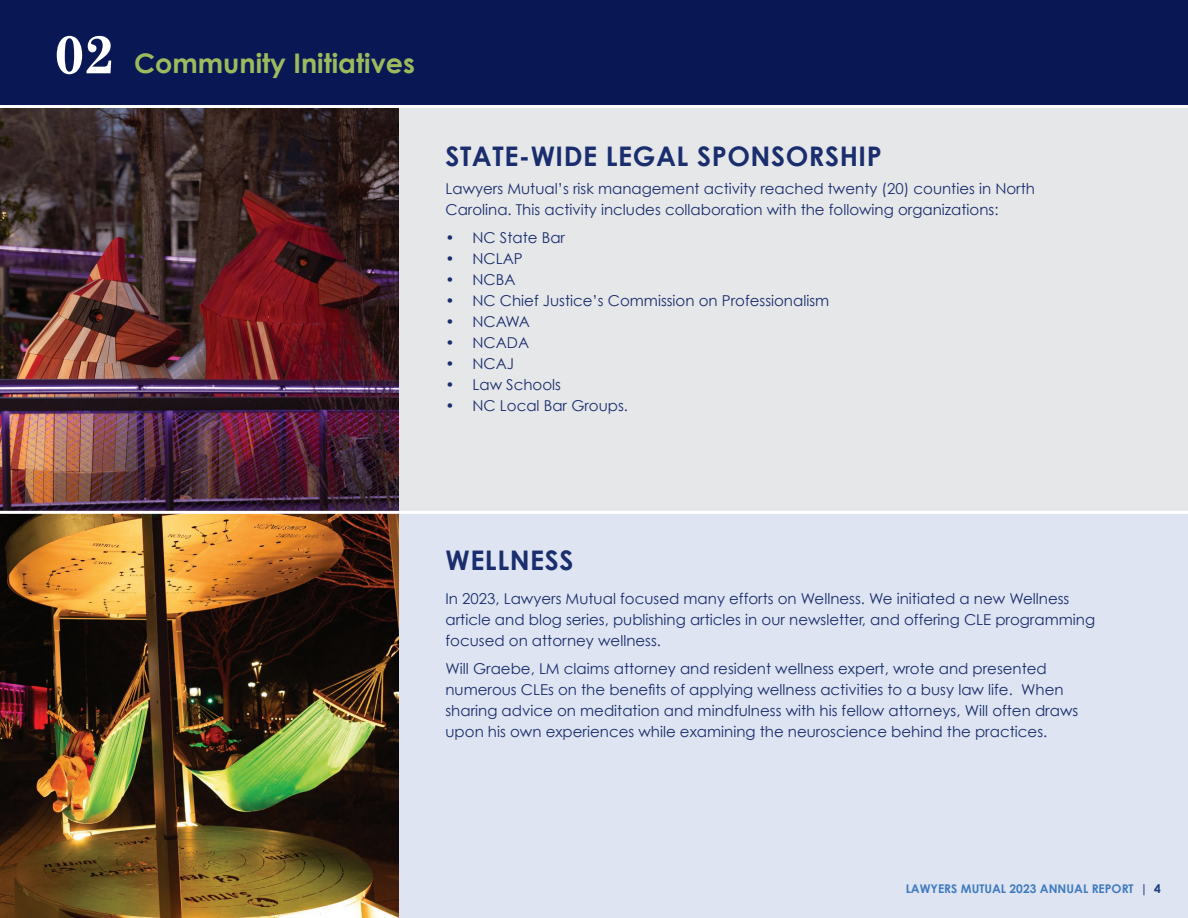
<style>
.page{position:relative;width:1188px;height:918px;background:#fff}
.page>*{position:absolute;margin:0;border:0;box-sizing:border-box;transform-origin:0 0}
.header-century{font:700 27px "Century Gothic";letter-spacing:.02em;color:#1a2e6e}
.t1{font:700 27px "Century Gothic";color:#9dbb5c}
.text{font:15px/21px "Century Gothic";color:#1a2e6e}
.t2{font:700 12px "Century Gothic";color:#417bbf}
.s1{font-family:"Century Schoolbook";font-size:54px;color:#fff}
.s2{color:#1d3d7b}
</style>
<div class="page">
<div style="left:356px;top:454px;width:832px;height:464px;background:#dee4f1"></div>
<div style="left:124px;top:75px;width:1064px;height:438px;background:#e6e7e9"></div>
<img style="left:0;top:108px;width:398px;height:810px">
<div style="left:0;top:0;width:1188px;height:108px;background:#091855"></div>
<hr style="left:0;top:511px;width:1188px;height:3px;background:#fff">
<hr style="left:0;top:105px;width:1188px;height:3px;background:#fff">
<p class="t1" style="left:54px;top:47px;width:362px"><span class="s1">02</span> Community Initiatives</p>
<p class="header-century" style="left:446px;top:139px;width:438px">STATE-WIDE LEGAL SPONSORSHIP</p>
<p class="text" style="left:446px;top:178px;width:591px">Lawyers Mutual’s risk management activity reached twenty (20) counties in North<br>Carolina. This activity includes collaboration with the following organizations:</p>
<p class="text" style="left:446px;top:226px;width:121px">• NC State Bar</p>
<p class="text" style="left:446px;top:247px;width:79px">• NCLAP</p>
<p class="text" style="left:446px;top:268px;width:72px">• NCBA</p>
<p class="text" style="left:446px;top:289px;width:385px">• NC Chief Justice’s Commission on Professionalism</p>
<p class="text" style="left:446px;top:310px;width:86px">• NCAWA</p>
<p class="text" style="left:446px;top:331px;width:85px">• NCADA</p>
<p class="text" style="left:446px;top:352px;width:70px">• NCAJ</p>
<p class="text" style="left:446px;top:373px;width:117px">• Law Schools</p>
<p class="text" style="left:446px;top:394px;width:184px">• NC Local Bar Groups.</p>
<p class="header-century" style="left:446px;top:543px;width:129px">WELLNESS</p>
<p class="text" style="left:446px;top:588px;width:651px">In 2023, Lawyers Mutual focused many efforts on Wellness. We initiated a new Wellness article and blog series, publishing articles in our newsletter, and offering CLE programming focused on attorney wellness.</p>
<p class="text" style="left:446px;top:658px;width:634px">Will Graebe, LM claims attorney and resident wellness expert, wrote and presented numerous CLEs on the benefits of applying wellness activities to a busy law life. When sharing advice on meditation and mindfulness with his fellow attorneys, Will often draws upon his own experiences while examining the neuroscience behind the practices.</p>
<p class="t2" style="left:906px;top:881px;width:257px">LAWYERS MUTUAL 2023 ANNUAL REPORT <span class="s2">| 4</span></p>
</div>
